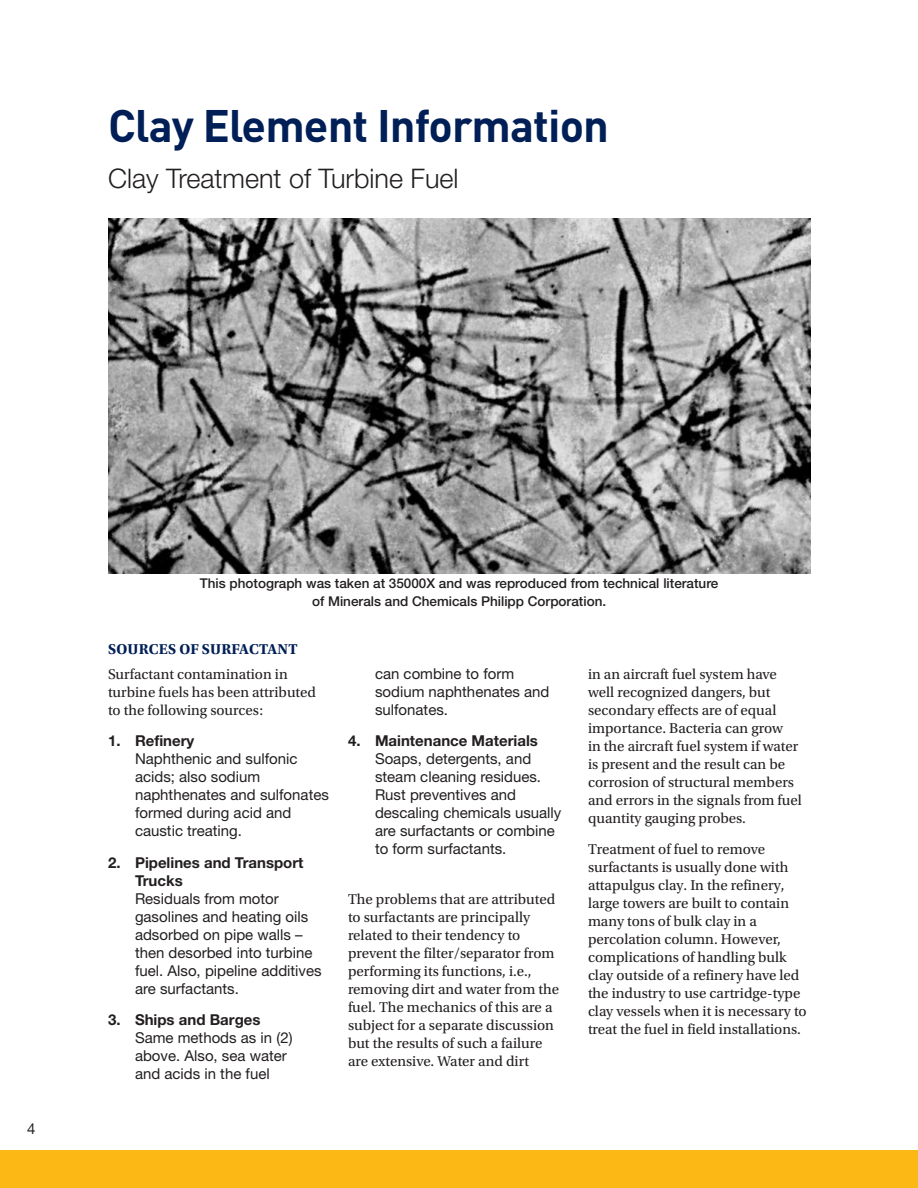
<style>
.page{position:relative;width:918px;height:1188px;background:#fff}
.page>*{position:absolute;margin:0;border:0;box-sizing:border-box;transform-origin:0 0}
.t1{font:700 45px "DINOT";letter-spacing:-.02em;color:#001f56}
.t2{font:300 27px "Helvetica Neue LT Std";color:#231f20}
.t3{font:15px/18px "Utopia Std";color:#231f20}
.t4{font:15px/18px "Helvetica Neue LT Std";color:#231f20}
.t5{font:700 15px/18px "Helvetica Neue LT Std";color:#231f20}
.t6{font:700 15px "Utopia Std";letter-spacing:.01em;color:#001f56}
.t7{font:500 13.5px/18px "Helvetica Neue LT Std";color:#231f20;text-align:center}
</style>
<div class="page">
<div style="left:0;top:1150px;width:918px;height:38px;background:#fcb814"></div>
<img style="left:108px;top:219px;width:702px;height:354px">
<h1 class="t1" style="left:108px;top:110px;width:503px">Clay Element Information</h1>
<h2 class="t2" style="left:108px;top:169px;width:352px">Clay Treatment of Turbine Fuel</h2>
<p class="t4" style="left:27px;top:1121px;width:10px">4</p>
<p class="t7" style="left:200px;top:575px;width:520px">This photograph was taken at 35000X and was reproduced from technical literature of Minerals and Chemicals Philipp Corporation.</p>
<p class="t6" style="left:108px;top:644px;width:191px">SOURCES OF SURFACTANT</p>
<p class="t3" style="left:108px;top:666px;width:210px">Surfactant contamination in turbine fuels has been attributed to the following sources:</p>
<p class="t5" style="left:108px;top:733px;width:88px">1. Refinery</p>
<p class="t4" style="left:135px;top:751px;width:195px">Naphthenic and sulfonic acids; also sodium naphthenates and sulfonates formed during acid and caustic treating.</p>
<p class="t5" style="left:135px;top:855px;width:170px;text-indent:-27px">2. Pipelines and Transport<br>Trucks</p>
<p class="t4" style="left:135px;top:891px;width:188px">Residuals from motor gasolines and heating oils adsorbed on pipe walls – then desorbed into turbine fuel. Also, pipeline additives are surfactants.</p>
<p class="t5" style="left:108px;top:1012px;width:154px">3. Ships and Barges</p>
<p class="t4" style="left:135px;top:1030px;width:159px">Same methods as in (2) above. Also, sea water and acids in the fuel</p>
<p class="t4" style="left:375px;top:666px;width:176px">can combine to form sodium naphthenates and sulfonates.</p>
<p class="t5" style="left:348px;top:733px;width:192px">4. Maintenance Materials</p>
<p class="t4" style="left:375px;top:751px;width:188px">Soaps, detergents, and steam cleaning residues.<br>Rust preventives and descaling chemicals usually are surfactants or combine to form surfactants.</p>
<p class="t3" style="left:348px;top:891px;width:213px">The problems that are attributed to surfactants are principally related to their tendency to prevent the filter/separator from performing its functions, i.e., removing dirt and water from the fuel. The mechanics of this are a subject for a separate discussion but the results of such a failure are extensive. Water and dirt</p>
<p class="t3" style="left:588px;top:666px;width:215px">in an aircraft fuel system have well recognized dangers, but secondary effects are of equal importance. Bacteria can grow<br>in the aircraft fuel system if water is present and the result can be corrosion of structural members and errors in the signals from fuel quantity gauging probes.</p>
<p class="t3" style="left:588px;top:841px;width:220px">Treatment of fuel to remove surfactants is usually done with attapulgus clay. In the refinery, large towers are built to contain many tons of bulk clay in a percolation column. However, complications of handling bulk clay outside of a refinery have led the industry to use cartridge-type clay vessels when it is necessary to treat the fuel in field installations.</p>
</div>
